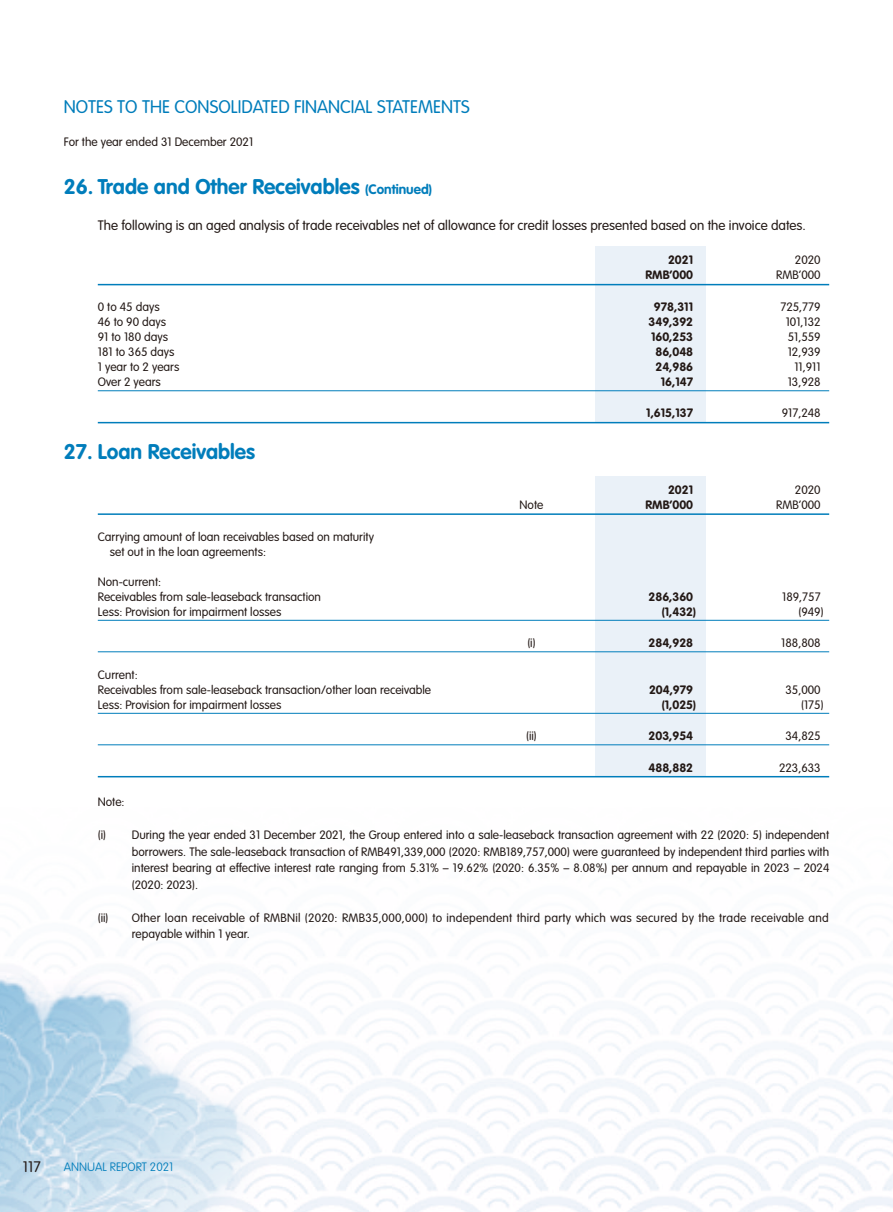
<style>
.page{position:relative;width:893px;height:1212px;background:#fff}
.page>*{position:absolute;margin:0;border:0;box-sizing:border-box;transform-origin:0 0}
.t1{font:700 21px "VAG Rounded Std";color:#007dbb}
.t2{font:300 18px "VAG Rounded Std";color:#007dbb}
.t3{font:300 15px "VAG Rounded Std";color:#231916}
.t4{font:300 13.5px "VAG Rounded Std";color:#231916}
.t5{font:700 13.5px "VAG Rounded Std";color:#007dbb}
.t6{font:300 12px/16.5px "VAG Rounded Std";color:#231916}
.t7{font:700 12px "VAG Rounded Std";color:#231916}
.t8{font:300 12px "VAG Rounded Std";letter-spacing:.02em;color:#231916}
.t9{font:100 12px "VAG Rounded Std";color:#007dbb}
</style>
<div class="page">
<img style="left:0;top:963px;width:283px;height:249px">
<div style="left:595px;top:477px;width:111px;height:300px;background:#eaf1f8"></div>
<div style="left:595px;top:247px;width:111px;height:176px;background:#eaf1f8"></div>
<hr style="left:98px;top:284px;width:731px;height:1px;background:#007dbb">
<hr style="left:98px;top:390px;width:731px;height:1px;background:#007dbb">
<hr style="left:98px;top:422px;width:731px;height:1px;background:#007dbb">
<hr style="left:98px;top:513px;width:731px;height:2px;background:#007dbb">
<hr style="left:98px;top:620px;width:731px;height:1px;background:#007dbb">
<hr style="left:98px;top:651px;width:731px;height:1px;background:#007dbb">
<hr style="left:98px;top:713px;width:731px;height:1px;background:#007dbb">
<hr style="left:98px;top:744px;width:731px;height:1px;background:#007dbb">
<hr style="left:98px;top:776px;width:731px;height:1px;background:#007dbb">
<h2 class="t2" style="left:64px;top:96px;width:408px">NOTES TO THE CONSOLIDATED FINANCIAL STATEMENTS</h2>
<p class="t6" style="left:64px;top:134px;width:191px">For the year ended 31 December 2021</p>
<h1 class="t1" style="left:64px;top:174px;width:297px">26. Trade and Other Receivables</h1>
<p class="t4" style="left:98px;top:217px;width:710px">The following is an aged analysis of trade receivables net of allowance for credit losses presented based on the invoice dates.</p>
<p class="t6" style="left:795px;top:252px;width:27px">2020</p>
<p class="t5" style="left:365px;top:181px;width:68px">(Continued(</p>
<p class="t7" style="left:668px;top:253px;width:27px">2021</p>
<p class="t7" style="left:646px;top:268px;width:49px">RMB’000</p>
<p class="t6" style="left:776px;top:267px;width:46px">RMB‘000</p>
<p class="t6" style="left:98px;top:299px;width:63px">to0 45 days</p>
<p class="t7" style="left:654px;top:300px;width:41px">978,311</p>
<p class="t6" style="left:780px;top:299px;width:42px">725,779</p>
<p class="t6" style="left:98px;top:314px;width:70px">46 to 90 days</p>
<p class="t7" style="left:649px;top:315px;width:46px">349,392</p>
<p class="t6" style="left:786px;top:314px;width:36px">101,132</p>
<p class="t6" style="left:98px;top:329px;width:72px">91 to 180 days</p>
<p class="t7" style="left:651px;top:330px;width:44px">160,253</p>
<p class="t6" style="left:788px;top:329px;width:34px">51,559</p>
<p class="t6" style="left:98px;top:344px;width:78px">181 to 365 days</p>
<p class="t7" style="left:655px;top:345px;width:39px">86,048</p>
<p class="t6" style="left:788px;top:344px;width:34px">12,939</p>
<p class="t6" style="left:98px;top:359px;width:83px">1 year to 2 years</p>
<p class="t7" style="left:655px;top:360px;width:39px">24,986</p>
<p class="t6" style="left:794px;top:359px;width:28px">11,911</p>
<p class="t6" style="left:98px;top:374px;width:65px">Over 2 years</p>
<p class="t7" style="left:661px;top:375px;width:34px">16,147</p>
<p class="t6" style="left:788px;top:374px;width:34px">13,928</p>
<p class="t7" style="left:646px;top:406px;width:48px">1,615,137</p>
<p class="t6" style="left:782px;top:405px;width:40px">917,248</p>
<h1 class="t1" style="left:64px;top:440px;width:193px">27. Loan Receivables</h1>
<p class="t7" style="left:668px;top:483px;width:27px">2021</p>
<p class="t6" style="left:795px;top:482px;width:27px">2020</p>
<p class="t6" style="left:520px;top:497px;width:25px">Note</p>
<p class="t7" style="left:646px;top:498px;width:49px">RMB’000</p>
<p class="t6" style="left:776px;top:497px;width:46px">RMB‘000</p>
<p class="t6" style="left:110px;top:529px;width:266px;line-height:15px;text-indent:-12px">Carrying amount of loan receivables based on maturity set out in the loan agreements:</p>
<p class="t6" style="left:98px;top:573px;width:65px">Non-current:</p>
<p class="t6" style="left:98px;top:588px;width:225px">Receivables from sale-leaseback transaction</p>
<p class="t7" style="left:649px;top:589px;width:46px">286,360</p>
<p class="t6" style="left:782px;top:588px;width:40px">189,757</p>
<p class="t6" style="left:98px;top:603px;width:185px">Less: Provision for impairment losses</p>
<p class="t7" style="left:662px;top:604px;width:36px">)1,432(</p>
<p class="t6" style="left:798px;top:603px;width:27px">)949(</p>
<p class="t6" style="left:527px;top:635px;width:10px">(i(</p>
<p class="t7" style="left:649px;top:636px;width:46px">284,928</p>
<p class="t6" style="left:781px;top:635px;width:41px">188,808</p>
<p class="t6" style="left:98px;top:666px;width:41px">Current:</p>
<p class="t6" style="left:98px;top:681px;width:335px">Receivables from sale-leaseback transaction/other loan receivable</p>
<p class="t7" style="left:649px;top:682px;width:46px">204,979</p>
<p class="t6" style="left:785px;top:681px;width:37px">35,000</p>
<p class="t6" style="left:98px;top:696px;width:185px">Less: Provision for impairment losses</p>
<p class="t7" style="left:662px;top:697px;width:36px">)1,025(</p>
<p class="t6" style="left:801px;top:696px;width:24px">)175(</p>
<p class="t6" style="left:526px;top:728px;width:12px">(i i(</p>
<p class="t7" style="left:649px;top:729px;width:46px">203,954</p>
<p class="t6" style="left:785px;top:728px;width:37px">34,825</p>
<p class="t7" style="left:649px;top:760px;width:46px">488,882</p>
<p class="t6" style="left:779px;top:759px;width:43px">223,633</p>
<p class="t6" style="left:98px;top:794px;width:28px">Note:</p>
<p class="t6" style="left:98px;top:827px;width:10px">)i(</p>
<p class="t6" style="left:98px;top:909px;width:12px">)i i(</p>
<p class="t6" style="left:132px;top:827px;width:699px">During the year ended 31 December 2021, the Group entered into a sale-leaseback transaction agreement with 22 (2020: 5) independent</p>
<p class="t6" style="left:132px;top:843px;width:699px;text-align:justify">borrowers. The sale-leaseback transaction of RMB491,339,000 (2020: RMB189,757,000) were guaranteed by independent third parties with interest bearing at effective interest rate ranging from 5.31% – 19.62% (2020: 6.35% – 8.08%) per annum and repayable in 2023 – 2024 )2020: 2023 .(</p>
<p class="t8" style="left:132px;top:910px;width:698px">Other loan receivable of RMBNil (2020: RMB35,000,000) to independent third party which was secured by the trade receivable and</p>
<p class="t6" style="left:132px;top:926px;width:120px">repayable within 1 year.</p>
<p class="t3" style="left:23px;top:1158px;width:20px">117</p>
<p class="t9" style="left:64px;top:1160px;width:111px">ANNUAL REPORT 2021</p>
</div>
